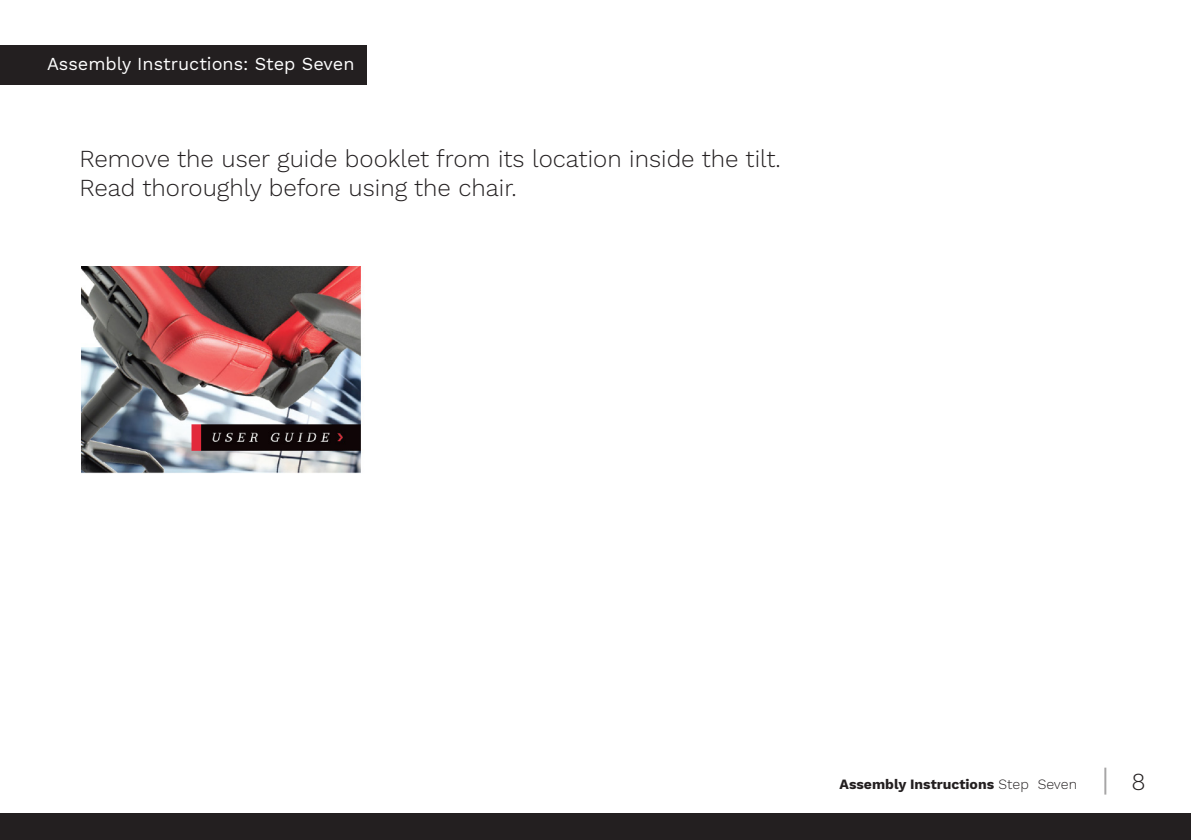
<style>
.page{position:relative;width:1191px;height:840px;background:#fff}
.page>*{position:absolute;margin:0;border:0;box-sizing:border-box;transform-origin:0 0}
.t1{font:300 24px "Work Sans";color:#231f20}
.t2{font:18px "Work Sans";color:#fff}
.t3{font:700 14px "Work Sans";color:#231f20}
.s1{font-weight:300}
</style>
<div class="page">
<hr style="left:1104px;top:767px;width:2px;height:27px;background:#231f20">
<div style="left:0;top:812px;width:1191px;height:27px;background:#231f20"></div>
<div style="left:0;top:45px;width:366px;height:40px;background:#231f20"></div>
<img style="left:82px;top:266px;width:279px;height:208px">
<p class="t2" style="left:47px;top:53px;width:309px">Assembly Instructions: Step Seven</p>
<p class="t1" style="left:79px;top:145px;width:703px">Remove the user guide booklet from its location inside the tilt.</p>
<p class="t1" style="left:79px;top:173px;width:439px">Read thoroughly before using the chair.</p>
<p class="t3" style="left:839px;top:775px;width:239px">Assembly Instructions <span class="s1">Step Seven</span></p>
<p class="t1" style="left:1131px;top:767px;width:16px">8</p>
</div>
